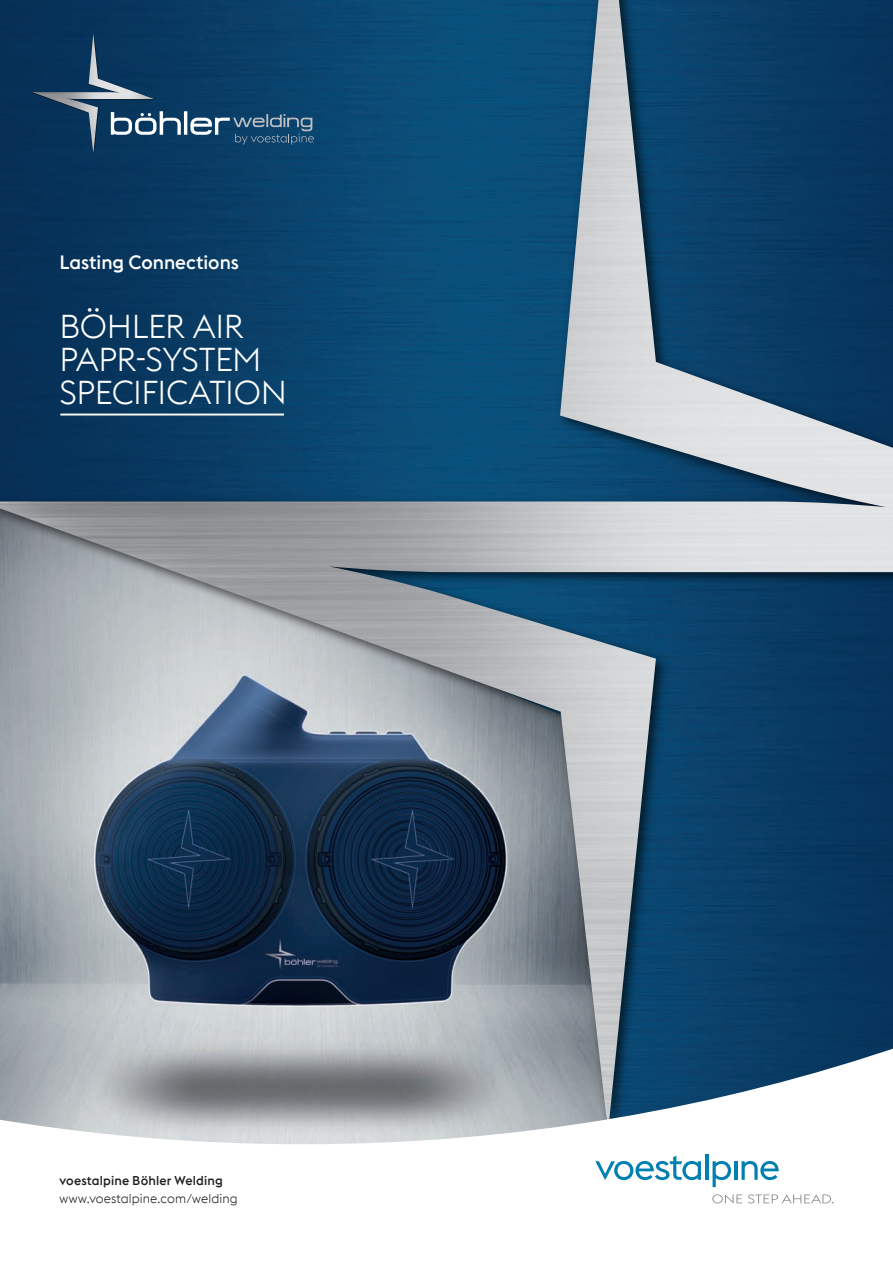
<style>
.page{position:relative;width:893px;height:1263px;background:#fff}
.page>*{position:absolute;margin:0;border:0;box-sizing:border-box;transform-origin:0 0}
.t1{font:300 33px "voestalpine";letter-spacing:-.01em;color:#fff}
.t2{font:500 19.2px "voestalpine";letter-spacing:-.005em;color:#fff}
.t3{font:300 12.75px "voestalpine";letter-spacing:.01em;color:#231f20}
.t4{font:500 12.75px "voestalpine";letter-spacing:.01em;color:#231f20}
</style>
<div class="page">
<img style="left:0;top:0;width:893px;height:1044px">
<div style="left:30px;top:30px;width:127px;height:127px;background:#07345b"></div>
<img style="left:32px;top:34px;width:122px;height:119px">
<svg style="left:111px;top:111px;width:203px;height:34px;background:#386181"></svg>
<svg style="left:0;top:1044px;width:893px;height:160px"></svg>
<svg style="left:595px;top:1156px;width:106px;height:24px"></svg>
<hr style="left:705px;top:1154px;width:3px;height:26px;background:#007fb1">
<svg style="left:713px;top:1161px;width:18px;height:26px"></svg>
<hr style="left:734px;top:1161px;width:3px;height:19px;background:#007fb1">
<svg style="left:741px;top:1161px;width:38px;height:19px"></svg>
<svg style="left:712px;top:1194px;width:30px;height:9px"></svg>
<svg style="left:748px;top:1194px;width:85px;height:9px"></svg>
<hr style="left:60px;top:414px;width:224px;height:1px;background:#fff">
<p class="t2" style="left:60px;top:250px;width:181px">Lasting Connections</p>
<p class="t1" style="left:60px;top:307px;width:186px">BÖHLER AIR</p>
<p class="t1" style="left:60px;top:340px;width:203px">PAPR-SYSTEM</p>
<p class="t1" style="left:60px;top:373px;width:229px">SPECIFICATION</p>
<p class="t4" style="left:60px;top:1173px;width:165px">voestalpine Böhler Welding</p>
<p class="t3" style="left:60px;top:1191px;width:180px">www.voestalpine.com/welding</p>
</div>
